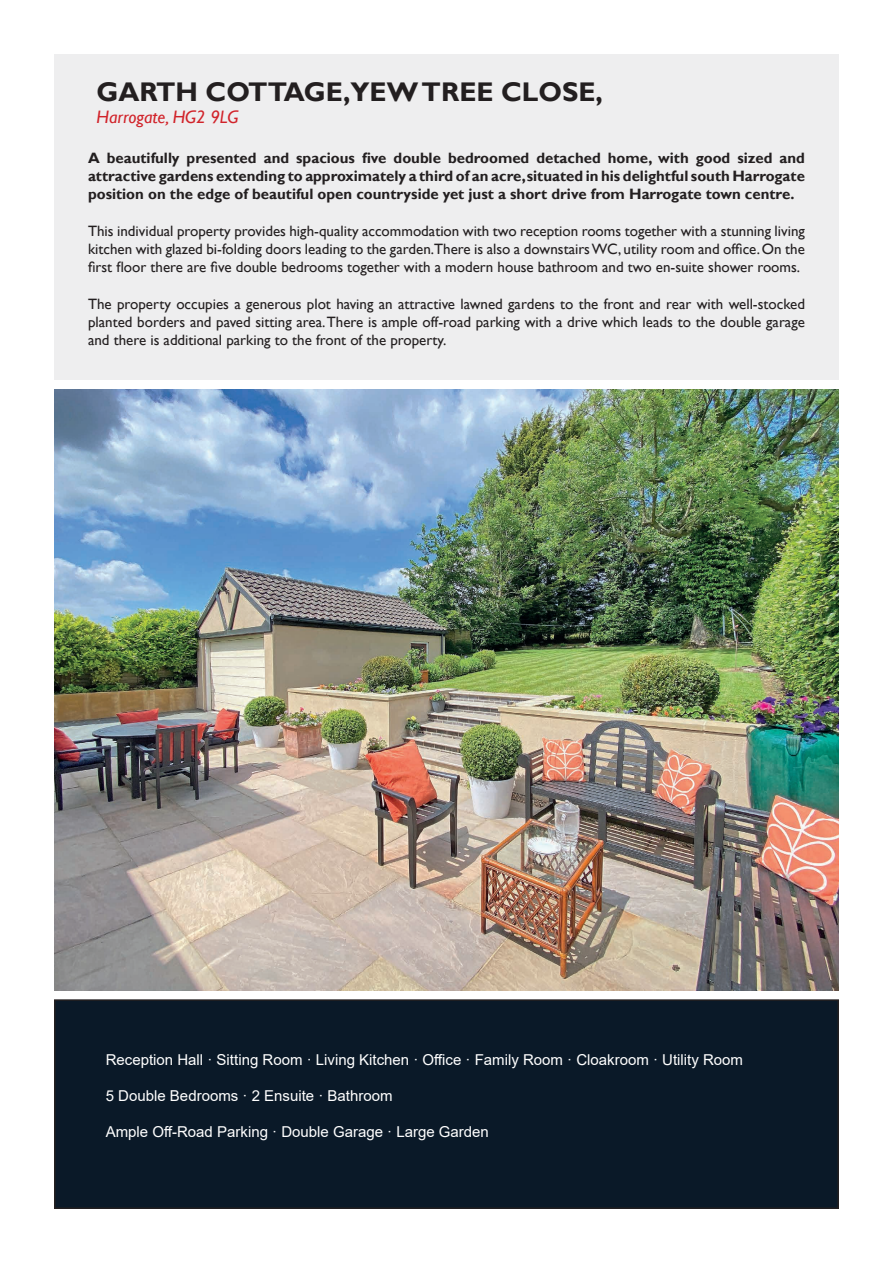
<style>
.page{position:relative;width:893px;height:1263px;background:#fff}
.page>*{position:absolute;margin:0;border:0;box-sizing:border-box;transform-origin:0 0}
.t1{font:700 27px "Gill Sans";color:#231f20}
.t2{font:italic 18px "Gill Sans";color:#d1232a}
.t3{font:15px/18.3px "Gill Sans";color:#231f20;text-align:justify}
.t4{font:700 15px/18.3px "Gill Sans";color:#231f20;text-align:justify}
.t5{font:15px "Arial";color:#fff}
</style>
<div class="page">
<div style="left:55px;top:1000px;width:783px;height:208px;background:#0a1928"></div>
<div style="left:54px;top:999px;width:785px;height:210px;border:2px solid #231f20"></div>
<div style="left:54px;top:54px;width:785px;height:326px;background:#eeeeef"></div>
<img style="left:54px;top:390px;width:785px;height:601px">
<h1 class="t1" style="left:97px;top:76px;width:508px">GARTH COTTAGE,YEW TREE CLOSE,</h1>
<p class="t2" style="left:97px;top:106px;width:143px">Harrogate, HG2 9LG</p>
<p class="t4" style="left:88px;top:149px;width:718px">A beautifully presented and spacious five double bedroomed detached home, with good sized and attractive gardens extending to approximately a third of an acre, situated in his delightful south Harrogate position on the edge of beautiful open countryside yet just a short drive from Harrogate town centre.</p>
<p class="t3" style="left:88px;top:222px;width:718px">This individual property provides high-quality accommodation with two reception rooms together with a stunning living kitchen with glazed bi-folding doors leading to the garden.There is also a downstairs WC, utility room and office. On the first floor there are five double bedrooms together with a modern house bathroom and two en-suite shower rooms.</p>
<p class="t3" style="left:88px;top:295px;width:718px">The property occupies a generous plot having an attractive lawned gardens to the front and rear with well-stocked planted borders and paved sitting area. There is ample off-road parking with a drive which leads to the double garage and there is additional parking to the front of the property.</p>
<p class="t5" style="left:106px;top:1049px;width:639px">Reception Hall · Sitting Room · Living Kitchen · Office · Family Room · Cloakroom · Utility Room</p>
<p class="t5" style="left:106px;top:1085px;width:288px">5 Double Bedrooms · 2 Ensuite · Bathroom</p>
<p class="t5" style="left:106px;top:1121px;width:385px">Ample Off-Road Parking · Double Garage · Large Garden</p>
</div>
